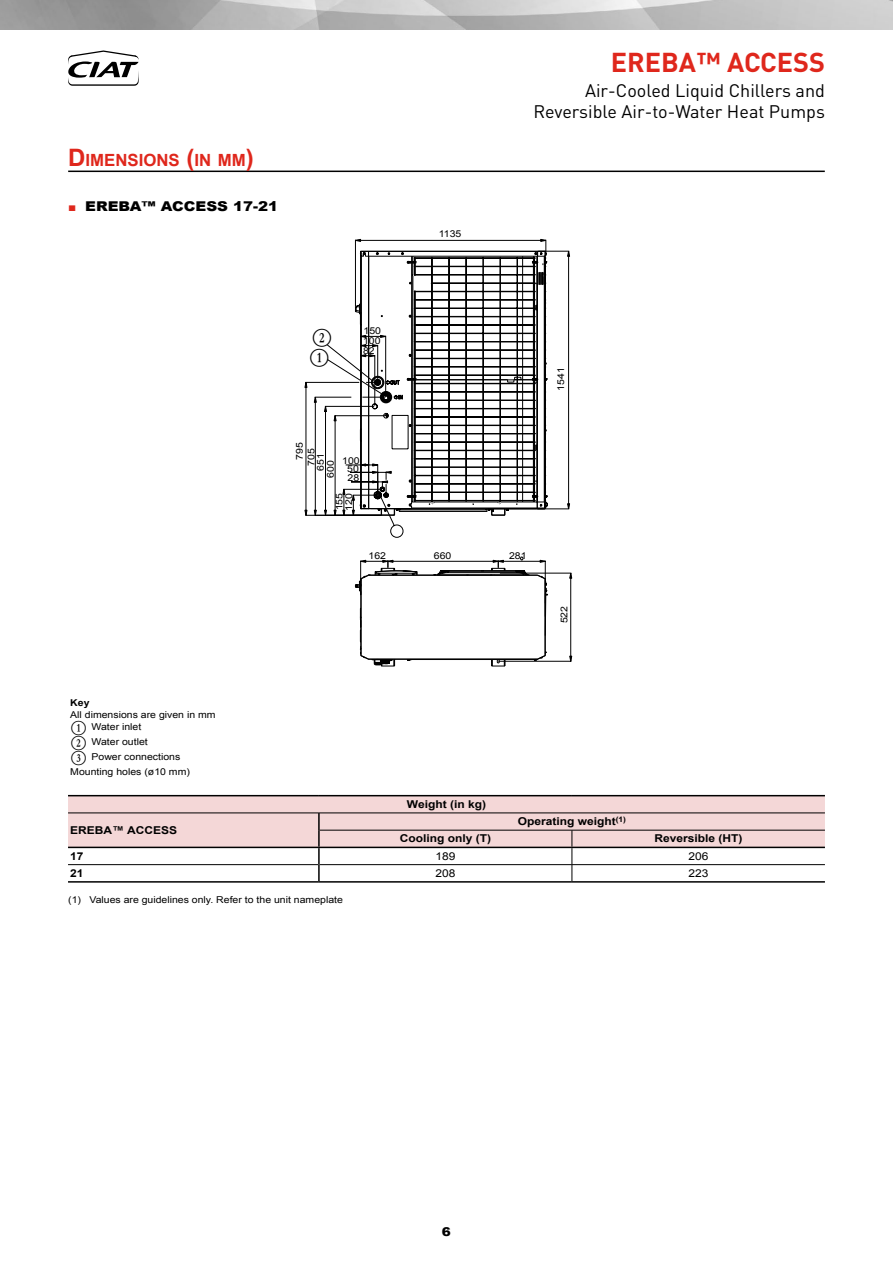
<style>
.page{position:relative;width:893px;height:1263px;background:#fff}
.page>*{position:absolute;margin:0;border:0;box-sizing:border-box;transform-origin:0 0}
.t1{font:700 27px "DIN Pro";color:#df271c}
.t2{font:18px/21.6px "DIN Pro";color:#000;text-align:right}
.t3{font:700 16.8px "Arial";color:#df271c}
.t4{font:15px/19.8px "Numberpile Reversed";color:#000}
.t5{font:900 13.5px "Arial";color:#000;scale:1.11 1}
.t6{font:900 12.15px "Arial";color:#000;scale:1.11 1}
.t7{font:700 10.8px "Arial";color:#000;scale:1.11 1}
.t8{font:10.8px "Arial";color:#000;scale:1.11 1}
.t9{font:9.45px/10.2px "Arial";color:#000;scale:1.11 1}
.t10{font:700 9.45px "Arial";color:#000;scale:1.11 1}
.s1{font-size:24px}
.s2{font-weight:400;font-size:12.15px;color:#df271c}
.s3{font-family:"Numberpile Reversed";font-size:12px}
</style>
<div class="page">
<img style="left:0;top:0;width:893px;height:30px">
<svg style="left:68px;top:50px;width:71px;height:36px"></svg>
<hr style="left:68px;top:171px;width:757px;height:1px;background:#000">
<svg style="left:354px;top:239px;width:192px;height:11px"></svg>
<svg style="left:305px;top:250px;width:267px;height:417px"></svg>
<div style="left:314px;top:329px;width:17px;height:17px;background:#fff;border-radius:50%"></div>
<div style="left:311px;top:349px;width:17px;height:17px;background:#fff;border-radius:50%"></div>
<hr style="left:68px;top:881px;width:251px;height:2px;background:#000">
<hr style="left:319px;top:881px;width:253px;height:2px;background:#000">
<hr style="left:572px;top:881px;width:253px;height:2px;background:#000">
<svg style="left:68px;top:796px;width:757px;height:85px"></svg>
<hr style="left:68px;top:795px;width:251px;height:1px;background:#000">
<hr style="left:319px;top:795px;width:253px;height:1px;background:#000">
<hr style="left:572px;top:795px;width:253px;height:1px;background:#000">
<hr style="left:68px;top:847px;width:251px;height:1px;background:#000">
<hr style="left:319px;top:847px;width:253px;height:1px;background:#000">
<hr style="left:572px;top:847px;width:253px;height:1px;background:#000">
<h1 class="t1" style="left:611px;top:44px;width:216px">EREBA™ ACCESS</h1>
<h3 class="t3" style="left:68px;top:149px;width:187px"><span class="s1">D</span>IMENSIONS <span class="s1">(</span>IN MM<span class="s1">)</span></h3>
<h3 class="t5" style="left:68px;top:196px;width:191px"><span class="s2">■</span> EREBA™ ACCESS 17-21</h3>
<p class="t9" style="left:439px;top:229px;width:22px">1135</p>
<h2 class="t2" style="left:533px;top:79px;width:293px">Air-Cooled Liquid Chillers and<br>Reversible Air-to-Water Heat Pumps</h2>
<p class="t10" style="left:70px;top:696px;width:19px">Key</p>
<p class="t9" style="left:70px;top:708px;width:132px;line-height:12.3px">All dimensions are given in mm<br><span class="s3">B</span> Water inlet</p>
<p class="t9" style="left:70px;top:734px;width:109px;line-height:15.1px"><span class="s3">C</span> Water outlet<br><span class="s3">D</span> Power connections<br>Mounting holes (ø10 mm)</p>
<p class="t7" style="left:70px;top:823px;width:98px">EREBA™ ACCESS</p>
<h3 class="t4" style="left:311px;top:328px;width:22px">C<br>B</h3>
<p class="t9" style="left:363px;top:326px;width:18px;text-align:justify">150<br>100<br>82</p>
<p class="t9" style="left:294px;top:460px;width:17px;rotate:-90deg">795</p>
<p class="t9" style="left:306px;top:466px;width:17px;rotate:-90deg">705</p>
<p class="t9" style="left:316px;top:471px;width:17px;rotate:-90deg">651</p>
<p class="t9" style="left:325px;top:478px;width:17px;rotate:-90deg">600</p>
<p class="t9" style="left:342px;top:455px;width:17px">100</p>
<p class="t9" style="left:347px;top:464px;width:12px">50</p>
<p class="t9" style="left:347px;top:472px;width:12px">28</p>
<p class="t9" style="left:334px;top:510px;width:17px;rotate:-90deg">155</p>
<p class="t9" style="left:344px;top:510px;width:17px;rotate:-90deg">120</p>
<p class="t9" style="left:369px;top:550px;width:17px">162</p>
<p class="t9" style="left:434px;top:550px;width:17px">660</p>
<p class="t9" style="left:509px;top:550px;width:17px">281</p>
<p class="t9" style="left:556px;top:391px;width:23px;rotate:-90deg">1541</p>
<p class="t9" style="left:559px;top:623px;width:17px;rotate:-90deg">522</p>
<p class="t7" style="left:407px;top:797px;width:73px">Weight (in kg)</p>
<p class="t7" style="left:518px;top:814px;width:99px">Operating weight<sup>(1)</sup></p>
<p class="t7" style="left:400px;top:831px;width:84px">Cooling only (T)</p>
<p class="t7" style="left:654px;top:831px;width:81px">Reversible (HT)</p>
<p class="t7" style="left:70px;top:848px;width:14px">17</p>
<p class="t8" style="left:435px;top:849px;width:20px">189</p>
<p class="t8" style="left:688px;top:849px;width:20px">206</p>
<p class="t7" style="left:70px;top:866px;width:14px">21</p>
<p class="t8" style="left:435px;top:866px;width:20px">208</p>
<p class="t8" style="left:688px;top:866px;width:20px">223</p>
<p class="t9" style="left:68px;top:895px;width:249px">(1) Values are guidelines only. Refer to the unit nameplate</p>
<p class="t6" style="left:442px;top:1223px;width:10px">6</p>
</div>
